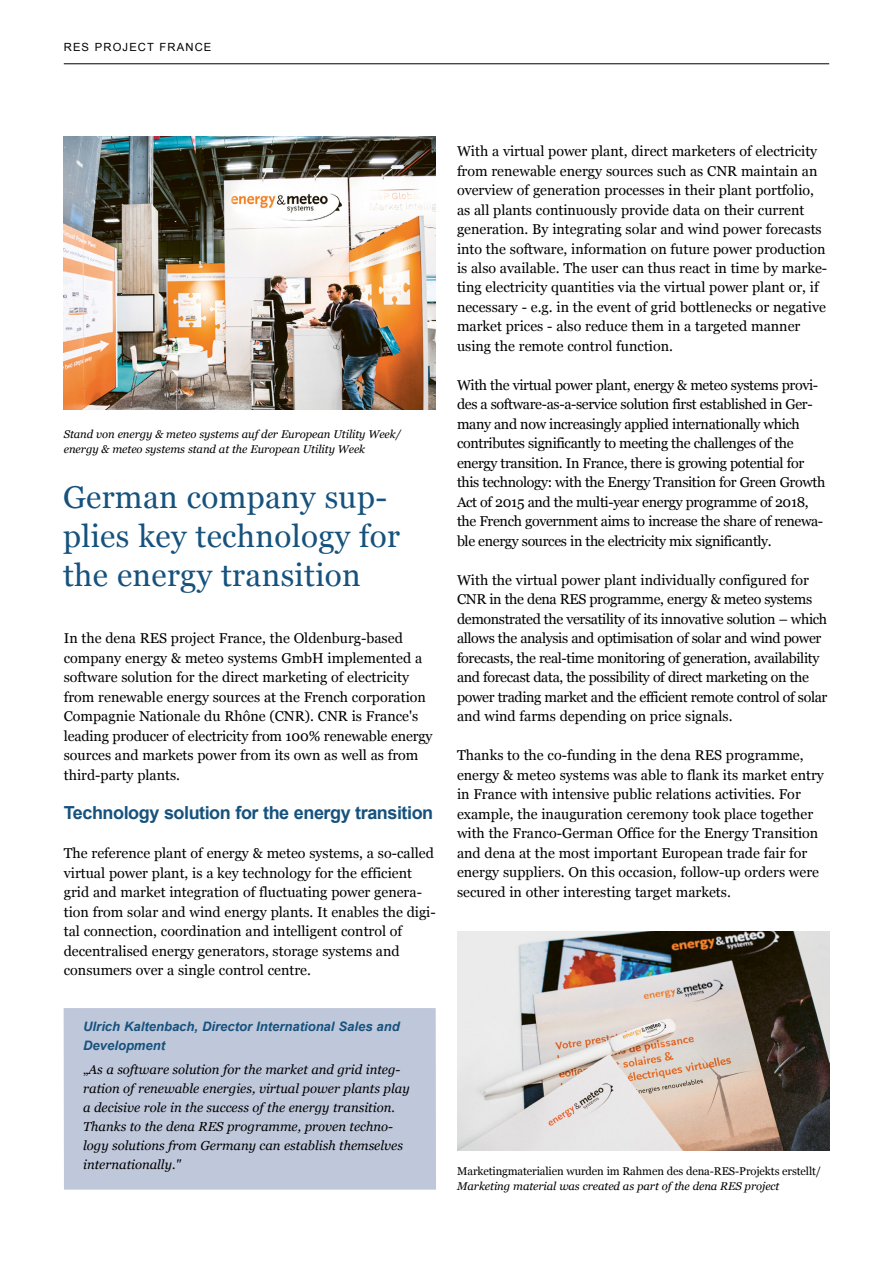
<style>
.page{position:relative;width:893px;height:1263px;background:#fff}
.page>*{position:absolute;margin:0;border:0;box-sizing:border-box;transform-origin:0 0}
.t1{font:31.5px/39px "Georgia";letter-spacing:.01em;color:#16527d}
.t2{font:700 18px "Arial";letter-spacing:-.025em;color:#16527d}
.t3{font:14.25px/19.5px "Georgia";color:#000}
.t4{font:14.25px/19.5px "Georgia";letter-spacing:-.025em;color:#000}
.t5{font:italic 13.05px/19px "Georgia";color:#000}
.t6{font:italic 700 13.05px/19px "Arial";color:#16527d}
.t7{font:italic 11.25px/15px "Georgia";letter-spacing:-.005em;color:#000}
.t8{font:11.25px "Georgia";letter-spacing:-.01em;color:#000}
.t9{font:11.25px "Arial";letter-spacing:.1em;color:#000}
.s1{font-style:normal}
</style>
<div class="page">
<img style="left:64px;top:137px;width:372px;height:273px">
<div style="left:64px;top:1008px;width:372px;height:182px;background:#bfc7db"></div>
<hr style="left:64px;top:63px;width:765px;height:1px;background:#000">
<img style="left:457px;top:931px;width:372px;height:220px">
<p class="t9" style="left:64px;top:39px;width:149px">RES PROJECT FRANCE</p>
<p class="t7" style="left:64px;top:426px;width:339px">Stand von energy &amp; meteo systems auf der European Utility Week/ energy &amp; meteo systems stand at the European Utility Week</p>
<h1 class="t1" style="left:63px;top:476px;width:338px">German company sup&shy;plies key technology for the energy transition</h1>
<p class="t3" style="left:64px;top:628px;width:370px">In the dena RES project France, the Oldenburg-based company energy &amp; meteo systems GmbH implemented a software solution for the direct marketing of electricity from renewable energy sources at the French corporation Compagnie Nationale du Rhône (CNR). CNR is France's leading producer of electricity from 100% renewable energy sources and markets power from its own as well as from third-party plants.</p>
<p class="t2" style="left:64px;top:801px;width:371px">Technology solution for the energy transition</p>
<p class="t3" style="left:64px;top:843px;width:373px">The reference plant of energy &amp; meteo systems, a so-called virtual power plant, is a key technology for the efficient grid and market integration of fluctuating power genera&shy;tion from solar and wind energy plants. It enables the digi&shy;tal connection, coordination and intelligent control of decentralised energy generators, storage systems and consumers over a single control centre.</p>
<p class="t6" style="left:83px;top:1018px;width:318px">Ulrich Kaltenbach, Director International Sales and<br>Development</p>
<p class="t5" style="left:83px;top:1059px;width:328px"><span class="s1">„</span>As a software solution for the market and grid integ&shy;ration of renewable energies, virtual power plants play a decisive role in the success of the energy transition.<br>Thanks to the dena RES programme, proven techno&shy;logy solutions from Germany can establish themselves internationally."</p>
<p class="t3" style="left:457px;top:141px;width:372px">With a virtual power plant, direct marketers of electricity from renewable energy sources such as CNR maintain an overview of generation processes in their plant portfolio, as all plants continuously provide data on their current generation. By integrating solar and wind power forecasts into the software, information on future power production is also available. The user can thus react in time by marke&shy;ting electricity quantities via the virtual power plant or, if necessary - e.g. in the event of grid bottlenecks or negative market prices - also reduce them in a targeted manner using the remote control function.</p>
<p class="t4" style="left:457px;top:375px;width:370px">With the virtual power plant, energy &amp; meteo systems provi&shy;des a software-as-a-service solution first established in Ger&shy;many and now increasingly applied internationally which contributes significantly to meeting the challenges of the energy transition. In France, there is growing potential for this technology: with the Energy Transition for Green Growth Act of 2015 and the multi-year energy programme of 2018, the French government aims to increase the share of renewa&shy;ble energy sources in the electricity mix significantly.</p>
<p class="t4" style="left:457px;top:570px;width:372px">With the virtual power plant individually configured for CNR in the dena RES programme, energy &amp; meteo systems demonstrated the versatility of its innovative solution – which allows the analysis and optimisation of solar and wind power forecasts, the real-time monitoring of generation, availability and forecast data, the possibility of direct marketing on the power trading market and the efficient remote control of solar and wind farms depending on price signals.</p>
<p class="t3" style="left:457px;top:745px;width:368px">Thanks to the co-funding in the dena RES programme, energy &amp; meteo systems was able to flank its market entry in France with intensive public relations activities. For example, the inauguration ceremony took place together with the Franco-German Office for the Energy Transition and dena at the most important European trade fair for energy suppliers. On this occasion, follow-up orders were secured in other interesting target markets.</p>
<p class="t8" style="left:457px;top:1162px;width:366px">Marketingmaterialien wurden im Rahmen des dena-RES-Projekts erstellt/</p>
<p class="t7" style="left:457px;top:1178px;width:324px">Marketing material was created as part of the dena RES project</p>
</div>
